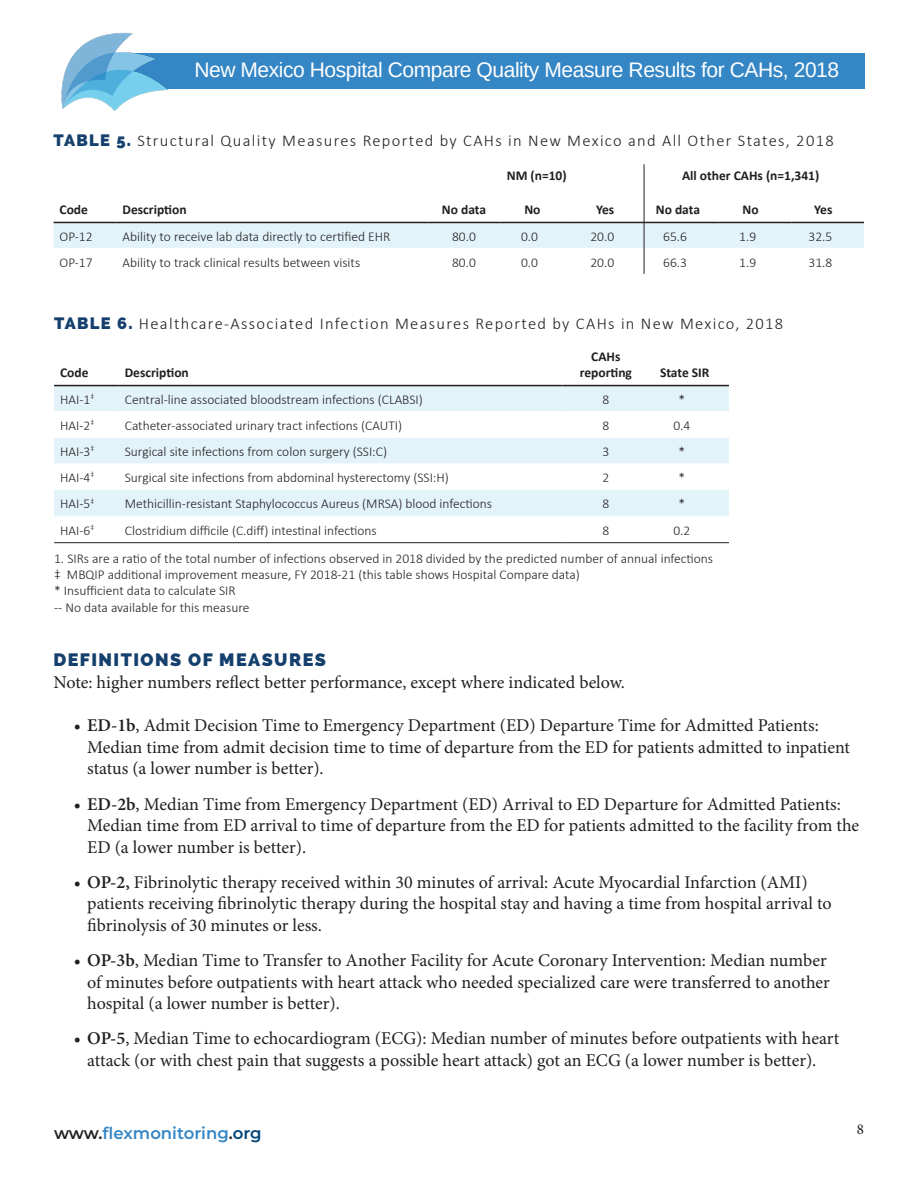
<style>
.page{position:relative;width:918px;height:1188px;background:#fff}
.page>*{position:absolute;margin:0;border:0;box-sizing:border-box;transform-origin:0 0}
.t1{font:21px "Arimo";letter-spacing:-.02em;color:#fff}
.FMT_body_text{font:18px/21.6px "Minion Pro";color:#231f20}
.t2{font:300 16.5px "Calibri";letter-spacing:.08em;color:#231f20}
.t3{font:600 16.5px "Montserrat";color:#3486c5}
.t4{font:15px "Minion Pro";color:#231f20}
.t5{font:300 13.5px "Calibri";color:#231f20}
.t6{font:700 13.5px/16.2px "Calibri";color:#231f20;text-align:center}
.s1{font-family:"Raleway";font-weight:800;color:#15406d}
.s2{font-weight:600}
.s3{color:#231f20}
.s4{color:#004577}
</style>
<div class="page">
<div style="left:112px;top:53px;width:753px;height:36px;background:#3486c5"></div>
<img style="left:61px;top:32px;width:107px;height:78px">
<svg style="left:54px;top:164px;width:810px;height:110px"></svg>
<div style="left:54px;top:223px;width:810px;height:25px;background:#e2f3fa"></div>
<hr style="left:54px;top:248px;width:63px;height:1px;background:#fff">
<hr style="left:117px;top:248px;width:311px;height:1px;background:#fff">
<hr style="left:428px;top:248px;width:72px;height:1px;background:#fff">
<hr style="left:500px;top:248px;width:73px;height:1px;background:#fff">
<hr style="left:573px;top:248px;width:73px;height:1px;background:#fff">
<hr style="left:646px;top:248px;width:73px;height:1px;background:#fff">
<hr style="left:719px;top:248px;width:72px;height:1px;background:#fff">
<hr style="left:791px;top:248px;width:73px;height:1px;background:#fff">
<hr style="left:54px;top:222px;width:63px;height:1px;background:#231f20">
<hr style="left:117px;top:222px;width:311px;height:1px;background:#231f20">
<hr style="left:428px;top:222px;width:72px;height:1px;background:#231f20">
<hr style="left:500px;top:222px;width:73px;height:1px;background:#231f20">
<hr style="left:573px;top:222px;width:73px;height:1px;background:#231f20">
<hr style="left:646px;top:222px;width:73px;height:1px;background:#231f20">
<hr style="left:719px;top:222px;width:72px;height:1px;background:#231f20">
<hr style="left:791px;top:222px;width:73px;height:1px;background:#231f20">
<svg style="left:54px;top:384px;width:675px;height:1px"></svg>
<svg style="left:54px;top:386px;width:675px;height:130px;fill:#e2f3fa"></svg>
<hr style="left:54px;top:411px;width:65px;height:1px;background:#fff">
<hr style="left:119px;top:411px;width:444px;height:1px;background:#fff">
<hr style="left:563px;top:411px;width:86px;height:1px;background:#fff">
<hr style="left:649px;top:411px;width:80px;height:1px;background:#fff">
<hr style="left:54px;top:385px;width:65px;height:1px;background:#231f20">
<hr style="left:119px;top:385px;width:444px;height:1px;background:#231f20">
<hr style="left:563px;top:385px;width:86px;height:1px;background:#231f20">
<hr style="left:649px;top:385px;width:80px;height:1px;background:#231f20">
<hr style="left:54px;top:542px;width:65px;height:1px;background:#231f20">
<hr style="left:119px;top:542px;width:444px;height:1px;background:#231f20">
<hr style="left:563px;top:542px;width:86px;height:1px;background:#231f20">
<hr style="left:649px;top:542px;width:80px;height:1px;background:#231f20">
<hr style="left:644px;top:164px;width:1px;height:110px;background:#231f20">
<p class="t1" style="left:194px;top:56px;width:646px">New Mexico Hospital Compare Quality Measure Results for CAHs, 2018</p>
<p class="t2" style="left:53px;top:130px;width:782px"><span class="s1">TABLE 5.</span> Structural Quality Measures Reported by CAHs in New Mexico and All Other States, 2018</p>
<p class="t6" style="left:507px;top:167px;width:61px">NM (n=10)</p>
<p class="t6" style="left:682px;top:167px;width:139px">All other CAHs (n=1,341)</p>
<p class="t6" style="left:60px;top:201px;width:30px">Code</p>
<p class="t6" style="left:123px;top:201px;width:66px">Description</p>
<p class="t6" style="left:442px;top:201px;width:46px">No data</p>
<p class="t6" style="left:524px;top:201px;width:18px">No</p>
<p class="t6" style="left:596px;top:201px;width:20px">Yes</p>
<p class="t6" style="left:656px;top:201px;width:46px">No data</p>
<p class="t6" style="left:743px;top:201px;width:18px">No</p>
<p class="t6" style="left:814px;top:201px;width:20px">Yes</p>
<p class="t5" style="left:60px;top:228px;width:35px">OP-12</p>
<p class="t5" style="left:123px;top:228px;width:269px">Ability to receive lab data directly to certified EHR</p>
<p class="t5" style="left:452px;top:228px;width:25px">80.0</p>
<p class="t5" style="left:521px;top:228px;width:18px">0.0</p>
<p class="t5" style="left:590px;top:228px;width:25px">20.0</p>
<p class="t5" style="left:663px;top:228px;width:25px">65.6</p>
<p class="t5" style="left:739px;top:228px;width:18px">1.9</p>
<p class="t5" style="left:809px;top:228px;width:25px">32.5</p>
<p class="t5" style="left:60px;top:254px;width:35px">OP-17</p>
<p class="t5" style="left:123px;top:254px;width:239px">Ability to track clinical results between visits</p>
<p class="t5" style="left:452px;top:254px;width:25px">80.0</p>
<p class="t5" style="left:521px;top:254px;width:18px">0.0</p>
<p class="t5" style="left:590px;top:254px;width:25px">20.0</p>
<p class="t5" style="left:663px;top:254px;width:25px">66.3</p>
<p class="t5" style="left:739px;top:254px;width:18px">1.9</p>
<p class="t5" style="left:809px;top:254px;width:25px">31.8</p>
<p class="t2" style="left:54px;top:313px;width:731px"><span class="s1">TABLE 6.</span> Healthcare-Associated Infection Measures Reported by CAHs in New Mexico, 2018</p>
<p class="t6" style="left:60px;top:364px;width:30px">Code</p>
<p class="t6" style="left:125px;top:364px;width:66px">Description</p>
<p class="t6" style="left:580px;top:348px;width:54px">CAHs reporting</p>
<p class="t6" style="left:660px;top:364px;width:51px">State SIR</p>
<p class="t5" style="left:60px;top:391px;width:36px">HAI-1<sup>‡</sup></p>
<p class="t5" style="left:125px;top:391px;width:300px">Central-line associated bloodstream infections (CLABSI)</p>
<p class="t5" style="left:602px;top:391px;width:8px">8</p>
<p class="t5" style="left:679px;top:391px;width:8px">*</p>
<p class="t5" style="left:60px;top:417px;width:36px">HAI-2<sup>‡</sup></p>
<p class="t5" style="left:125px;top:417px;width:279px">Catheter-associated urinary tract infections (CAUTI)</p>
<p class="t5" style="left:602px;top:417px;width:8px">8</p>
<p class="t5" style="left:673px;top:417px;width:18px">0.4</p>
<p class="t5" style="left:60px;top:443px;width:36px">HAI-3<sup>‡</sup></p>
<p class="t5" style="left:125px;top:443px;width:264px">Surgical site infections from colon surgery (SSI:C)</p>
<p class="t5" style="left:602px;top:443px;width:8px">3</p>
<p class="t5" style="left:679px;top:443px;width:8px">*</p>
<p class="t5" style="left:60px;top:469px;width:36px">HAI-4<sup>‡</sup></p>
<p class="t5" style="left:125px;top:469px;width:326px">Surgical site infections from abdominal hysterectomy (SSI:H)</p>
<p class="t5" style="left:602px;top:469px;width:8px">2</p>
<p class="t5" style="left:679px;top:469px;width:8px">*</p>
<p class="t5" style="left:60px;top:495px;width:36px">HAI-5<sup>‡</sup></p>
<p class="t5" style="left:125px;top:495px;width:369px">Methicillin-resistant Staphylococcus Aureus (MRSA) blood infections</p>
<p class="t5" style="left:602px;top:495px;width:8px">8</p>
<p class="t5" style="left:679px;top:495px;width:8px">*</p>
<p class="t5" style="left:60px;top:522px;width:36px">HAI-6<sup>‡</sup></p>
<p class="t5" style="left:125px;top:522px;width:253px">Clostridium difficile (C.diff) intestinal infections</p>
<p class="t5" style="left:602px;top:522px;width:8px">8</p>
<p class="t5" style="left:673px;top:522px;width:18px">0.2</p>
<p class="t5" style="left:54px;top:550px;width:661px">1. SIRs are a ratio of the total number of infections observed in 2018 divided by the predicted number of annual infections</p>
<p class="t5" style="left:54px;top:566px;width:527px">‡ MBQIP additional improvement measure, FY 2018-21 (this table shows Hospital Compare data)</p>
<p class="t5" style="left:54px;top:583px;width:183px">* Insufficient data to calculate SIR</p>
<p class="t5" style="left:54px;top:599px;width:197px">-- No data available for this measure</p>
<p class="FMT_body_text" style="left:53px;top:650px;width:573px"><span class="s1">DEFINITIONS OF MEASURES<br></span>Note: higher numbers reflect better performance, except where indicated below.</p>
<p class="FMT_body_text" style="left:87px;top:715px;width:764px;text-indent:-14px"><span class="s2">• ED-1b</span>, Admit Decision Time to Emergency Department (ED) Departure Time for Admitted Patients:<br>Median time from admit decision time to time of departure from the ED for patients admitted to inpatient status (a lower number is better).</p>
<p class="FMT_body_text" style="left:87px;top:793px;width:774px;text-indent:-14px"><span class="s2">• ED-2b</span>, Median Time from Emergency Department (ED) Arrival to ED Departure for Admitted Patients:<br>Median time from ED arrival to time of departure from the ED for patients admitted to the facility from the<br>ED (a lower number is better).</p>
<p class="FMT_body_text" style="left:87px;top:871px;width:746px;text-indent:-14px"><span class="s2">• OP-2,</span> Fibrinolytic therapy received within 30 minutes of arrival: Acute Myocardial Infarction (AMI) patients receiving fibrinolytic therapy during the hospital stay and having a time from hospital arrival to fibrinolysis of 30 minutes or less.</p>
<p class="FMT_body_text" style="left:87px;top:950px;width:744px;text-indent:-14px"><span class="s2">• OP-3b</span>, Median Time to Transfer to Another Facility for Acute Coronary Intervention: Median number of minutes before outpatients with heart attack who needed specialized care were transferred to another hospital (a lower number is better).</p>
<p class="FMT_body_text" style="left:74px;top:1028px;width:767px;text-align:center"><span class="s2">• OP-5</span>, Median Time to echocardiogram (ECG): Median number of minutes before outpatients with heart attack (or with chest pain that suggests a possible heart attack) got an ECG (a lower number is better).</p>
<p class="t3" style="left:54px;top:1121px;width:209px"><span class="s3">www.</span>flexmonitoring<span class="s3">.</span><span class="s4">org</span></p>
<p class="t4" style="left:857px;top:1119px;width:9px">8</p>
</div>
